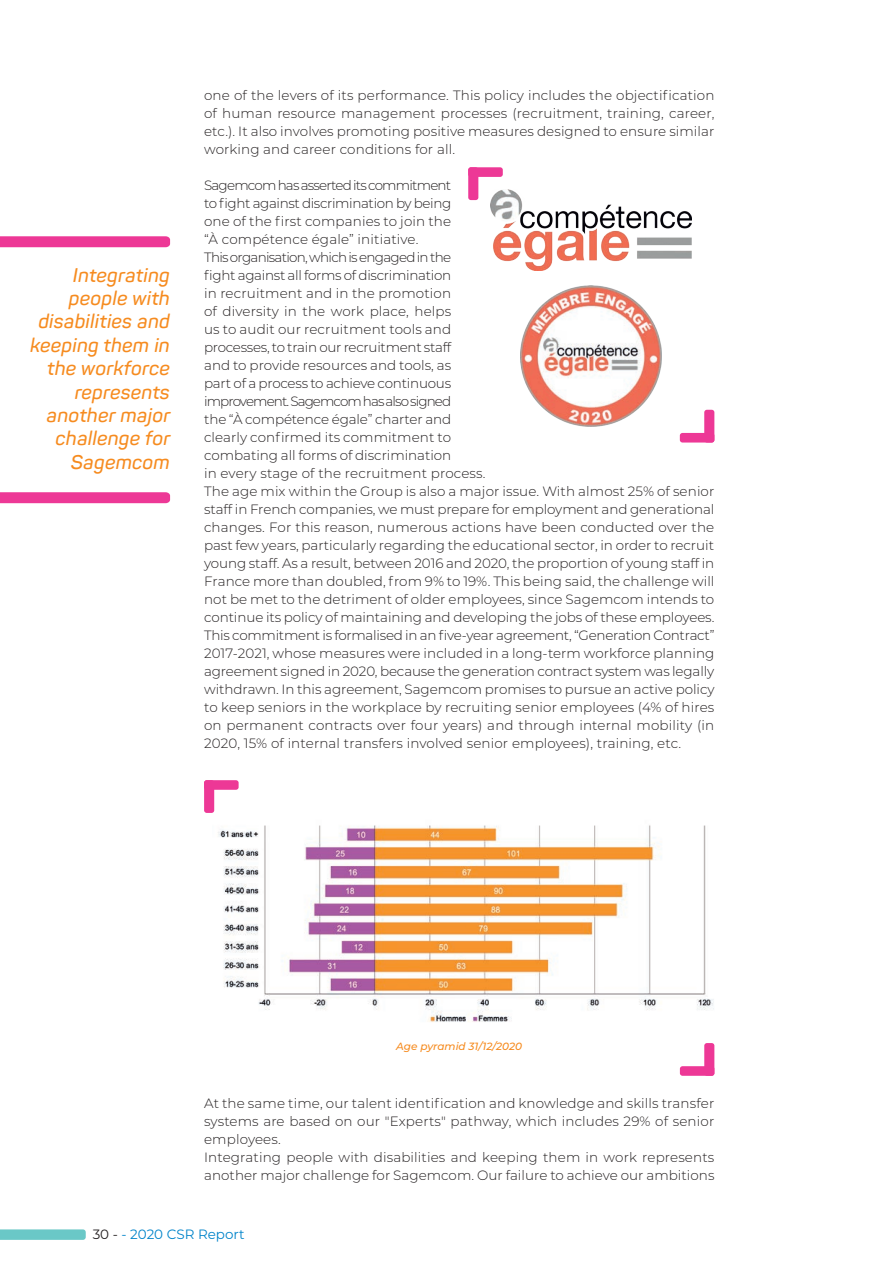
<style>
.page{position:relative;width:893px;height:1263px;background:#fff}
.page>*{position:absolute;margin:0;border:0;box-sizing:border-box;transform-origin:0 0}
.Mise_en_exergue{font:italic 600 19.5px/23.4px "Panton";color:#f68b1f;text-align:right}
.texte_courant{font:300 13.5px/18px "Montserrat";letter-spacing:.005em;color:#231f20;text-align:justify}
.t1{font:13.5px "Montserrat";color:#0084ca}
.Légende{font:italic 500 10.5px "Montserrat";color:#f68b1f}
.s1{color:#231f20}
</style>
<div class="page">
<img style="left:491px;top:190px;width:201px;height:80px">
<div style="left:468px;top:167px;width:35px;height:10px;background:#ed3896;border-radius:3px"></div>
<div style="left:468px;top:167px;width:10px;height:33px;background:#ed3896;border-radius:3px"></div>
<div style="left:680px;top:433px;width:34px;height:9px;background:#ed3896;border-radius:3px"></div>
<div style="left:704px;top:410px;width:10px;height:32px;background:#ed3896;border-radius:3px"></div>
<img style="left:521px;top:286px;width:141px;height:140px">
<svg style="left:0;top:1229px;width:86px;height:11px"></svg>
<svg style="left:0;top:492px;width:170px;height:11px;background:#ed3d98"></svg>
<svg style="left:0;top:236px;width:170px;height:11px;background:#ed3d99"></svg>
<img style="left:218px;top:825px;width:496px;height:197px">
<div style="left:204px;top:780px;width:35px;height:10px;background:#ed3896;border-radius:3px"></div>
<div style="left:204px;top:780px;width:10px;height:33px;background:#ed3896;border-radius:3px"></div>
<div style="left:680px;top:1066px;width:34px;height:10px;background:#ed3896;border-radius:3px"></div>
<div style="left:704px;top:1043px;width:10px;height:33px;background:#ed3896;border-radius:3px"></div>
<p class="Mise_en_exergue" style="left:30px;top:263px;width:142px">Integrating people with disabilities and keeping them in the workforce represents another major challenge for<br>Sagemcom</p>
<p class="texte_courant" style="left:204px;top:86px;width:512px">one of the levers of its performance. This policy includes the objectification of human resource management processes (recruitment, training, career, etc.). It also involves promoting positive measures designed to ensure similar working and career conditions for all.</p>
<p class="texte_courant" style="left:204px;top:176px;width:249px">Sagemcom has asserted its commitment to fight against discrimination by being one of the first companies to join the “À compétence égale” initiative.</p>
<p class="texte_courant" style="left:204px;top:248px;width:283px;text-align:left">This organisation, which is engaged in the fight against all forms of discrimination<br>in recruitment and in the promotion<br>of diversity in the work place, helps<br>us to audit our recruitment tools and processes, to train our recruitment staff<br>and to provide resources and tools, as<br>part of a process to achieve continuous improvement. Sagemcom has also signed<br>the “À compétence égale” charter and clearly confirmed its commitment to combating all forms of discrimination<br>in every stage of the recruitment process.</p>
<p class="texte_courant" style="left:204px;top:482px;width:512px">The age mix within the Group is also a major issue. With almost 25% of senior staff in French companies, we must prepare for employment and generational changes. For this reason, numerous actions have been conducted over the past few years, particularly regarding the educational sector, in order to recruit young staff. As a result, between 2016 and 2020, the proportion of young staff in France more than doubled, from 9% to 19%. This being said, the challenge will not be met to the detriment of older employees, since Sagemcom intends to continue its policy of maintaining and developing the jobs of these employees.<br>This commitment is formalised in an five-year agreement, “Generation Contract” 2017-2021, whose measures were included in a long-term workforce planning agreement signed in 2020, because the generation contract system was legally withdrawn. In this agreement, Sagemcom promises to pursue an active policy to keep seniors in the workplace by recruiting senior employees (4% of hires on permanent contracts over four years) and through internal mobility (in 2020, 15% of internal transfers involved senior employees), training, etc.</p>
<p class="Légende" style="left:396px;top:1039px;width:127px">Age pyramid 31/12/2020</p>
<p class="texte_courant" style="left:204px;top:1094px;width:512px">At the same time, our talent identification and knowledge and skills transfer systems are based on our "Experts" pathway, which includes 29% of senior employees.</p>
<p class="texte_courant" style="left:204px;top:1148px;width:512px">Integrating people with disabilities and keeping them in work represents another major challenge for Sagemcom. Our failure to achieve our ambitions</p>
<p class="t1" style="left:93px;top:1225px;width:153px"><span class="s1">30 -</span> - 2020 CSR Report</p>
</div>
